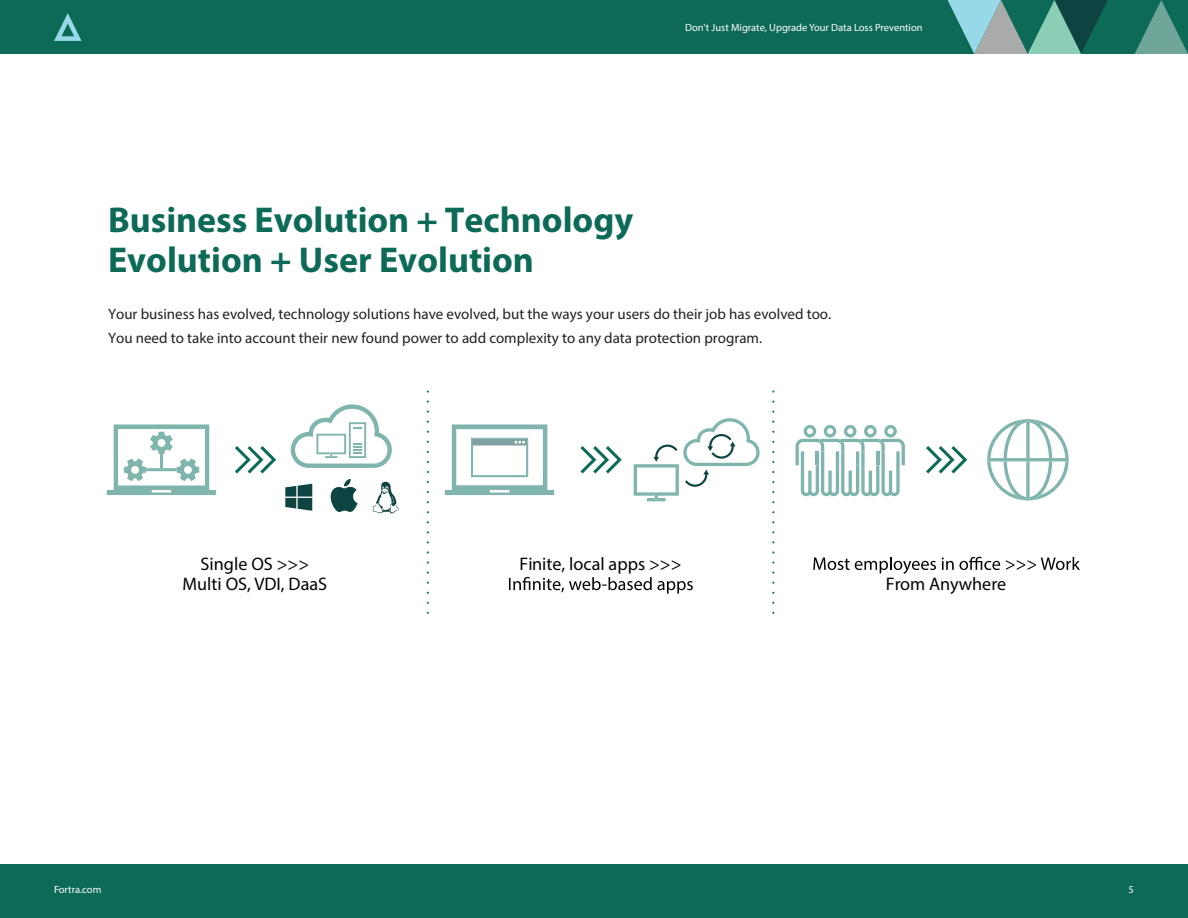
<style>
.page{position:relative;width:1188px;height:918px;background:#fff}
.page>*{position:absolute;margin:0;border:0;box-sizing:border-box;transform-origin:0 0}
.t1{font:700 36px/40.5px "Myriad Pro";color:#0c6a56}
.t2{font:18.15px/20.2px "Myriad Pro";color:#040503;text-align:center}
.t3{font:15px/24px "Myriad Pro";color:#231f20}
.t4{font:10.5px "Myriad Pro";color:#fff}
</style>
<div class="page">
<div style="left:0;top:864px;width:1188px;height:54px;background:#0c6a56"></div>
<div style="left:0;top:0;width:1188px;height:54px;background:#0c6a56"></div>
<svg style="left:54px;top:13px;width:28px;height:28px"></svg>
<svg style="left:948px;top:0;width:240px;height:54px"></svg>
<svg style="left:107px;top:424px;width:109px;height:71px"></svg>
<svg style="left:235px;top:446px;width:41px;height:28px"></svg>
<svg style="left:580px;top:446px;width:42px;height:28px"></svg>
<svg style="left:926px;top:446px;width:41px;height:28px"></svg>
<svg style="left:331px;top:479px;width:27px;height:33px"></svg>
<svg style="left:285px;top:484px;width:27px;height:27px"></svg>
<svg style="left:291px;top:404px;width:101px;height:64px"></svg>
<svg style="left:509px;top:577px;width:184px;height:17px"></svg>
<svg style="left:813px;top:557px;width:123px;height:17px"></svg>
<svg style="left:942px;top:558px;width:12px;height:12px"></svg>
<svg style="left:960px;top:557px;width:40px;height:13px"></svg>
<svg style="left:1006px;top:557px;width:74px;height:13px"></svg>
<svg style="left:634px;top:418px;width:126px;height:83px"></svg>
<svg style="left:796px;top:425px;width:109px;height:71px"></svg>
<svg style="left:987px;top:419px;width:82px;height:81px"></svg>
<svg style="left:445px;top:424px;width:109px;height:71px"></svg>
<svg style="left:372px;top:482px;width:27px;height:31px"></svg>
<p class="t4" style="left:685px;top:21px;width:239px">Don't Just Migrate, Upgrade Your Data Loss Prevention</p>
<h1 class="t1" style="left:108px;top:198px;width:527px">Business Evolution + Technology<br>Evolution + User Evolution</h1>
<p class="t3" style="left:108px;top:302px;width:725px">Your business has evolved, technology solutions have evolved, but the ways your users do their job has evolved too.<br>You need to take into account their new found power to add complexity to any data protection program.</p>
<p class="t2" style="left:183px;top:553px;width:146px">Single OS &gt;&gt;&gt;<br>Multi OS, VDI, DaaS</p>
<p class="t2" style="left:519px;top:553px;width:164px">Finite, local apps &gt;&gt;&gt;</p>
<p class="t2" style="left:886px;top:574px;width:122px">From Anywhere</p>
<p class="t4" style="left:54px;top:883px;width:49px">Fortra.com</p>
<p class="t4" style="left:1129px;top:883px;width:7px">5</p>
</div>
